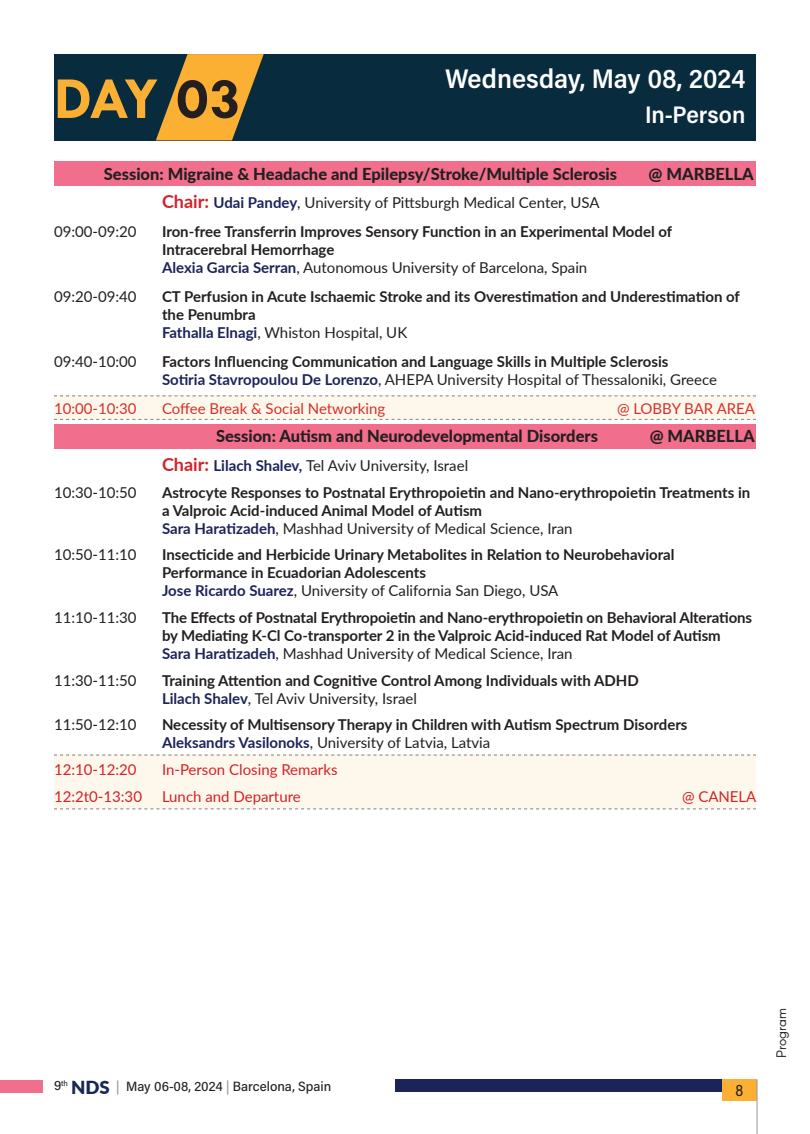
<style>
.page{position:relative;width:810px;height:1134px;background:#fff}
.page>*{position:absolute;margin:0;border:0;box-sizing:border-box;transform-origin:0 0}
.t1{font:700 60px "Tw Cen";color:#fbb033}
.t2{font:600 27px "Acumin Pro Semi Cond";color:#fff}
.t3{font:600 24px "Acumin Pro Semi Cond";color:#fff}
.t4{font:900 18px "Lato";color:#182952}
.t5{font:800 16.5px "Lato";color:#231f20}
.t6{font:500 16.5px "Acumin Pro Semi Cond";color:#231f20;scale:.9 1}
.t7{font:700 15px/18px "Lato";color:#231f20}
.t8{font:15px "Lato";color:#231f20}
.t9{font:15px "Lato";color:#d1232a}
.t10{font:500 13.5px "Acumin Pro Semi Cond";color:#231f20}
.t11{font:13.5px "Arcon";color:#231f20}
.t12{font:500 7.8px "Acumin Pro Semi Cond";color:#231f20}
.s1{color:#231f20}
.s2{font-weight:700;font-size:18px;color:#d1232a}
.s3{font-weight:700;color:#1c2359}
.s4{color:#1c2359}
.s5{font-weight:400}
.s6{color:#939598}
</style>
<div class="page">
<div style="left:0;top:1080px;width:43px;height:12px;background:#f16f8c"></div>
<div style="left:395px;top:1079px;width:330px;height:13px;background:#1c2359"></div>
<div style="left:722px;top:1079px;width:35px;height:22px;background:#fbb033"></div>
<hr style="left:757px;top:1079px;width:1px;height:55px;background:#939598">
<div style="left:54px;top:425px;width:702px;height:24px;background:#f16f8c"></div>
<div style="left:54px;top:755px;width:702px;height:54px;background:#fef7eb"></div>
<svg style="left:54px;top:755px;width:702px;height:1px"></svg>
<svg style="left:54px;top:809px;width:702px;height:1px"></svg>
<div style="left:54px;top:162px;width:702px;height:24px;background:#f16f8c"></div>
<div style="left:54px;top:54px;width:702px;height:86px;background:#082c3e"></div>
<svg style="left:156px;top:54px;width:108px;height:86px"></svg>
<div style="left:54px;top:396px;width:702px;height:24px;background:#fef7eb"></div>
<svg style="left:54px;top:396px;width:702px;height:1px"></svg>
<svg style="left:54px;top:419px;width:702px;height:1px"></svg>
<p class="t1" style="left:54px;top:63px;width:188px">DAY <span class="s1">03</span></p>
<p class="t2" style="left:445px;top:60px;width:302px">Wednesday, May 08, 2024</p>
<p class="t3" style="left:645px;top:98px;width:102px">In-Person</p>
<p class="t5" style="left:104px;top:161px;width:515px">Session: Migraine &amp; Headache and Epilepsy/Stroke/Multiple Sclerosis</p>
<p class="t5" style="left:649px;top:161px;width:107px">@ MARBELLA</p>
<p class="t8" style="left:162px;top:192px;width:439px"><span class="s2">Chair:</span> <span class="s3">Udai Pandey</span>, University of Pittsburgh Medical Center, USA</p>
<p class="t8" style="left:54px;top:221px;width:84px">09:00-09:20</p>
<p class="t7" style="left:162px;top:222px;width:512px">Iron-free Transferrin Improves Sensory Function in an Experimental Model of<br>Intracerebral Hemorrhage<br><span class="s4">Alexia Garcia Serran</span><span class="s5">, Autonomous University of Barcelona, Spain</span></p>
<p class="t8" style="left:54px;top:286px;width:84px">09:20-09:40</p>
<p class="t7" style="left:162px;top:287px;width:579px">CT Perfusion in Acute Ischaemic Stroke and its Overestimation and Underestimation of the Penumbra<br><span class="s4">Fathalla Elnagi</span><span class="s5">, Whiston Hospital, UK</span></p>
<p class="t8" style="left:54px;top:351px;width:84px">09:40-10:00</p>
<p class="t7" style="left:162px;top:352px;width:557px">Factors Influencing Communication and Language Skills in Multiple Sclerosis<br><span class="s4">Sotiria Stavropoulou De Lorenzo</span><span class="s5">, AHEPA University Hospital of Thessaloniki, Greece</span></p>
<p class="t9" style="left:54px;top:397px;width:84px">10:00-10:30</p>
<p class="t9" style="left:162px;top:397px;width:225px">Coffee Break &amp; Social Networking</p>
<p class="t9" style="left:617px;top:397px;width:140px">@ LOBBY BAR AREA</p>
<p class="t5" style="left:216px;top:424px;width:384px">Session: Autism and Neurodevelopmental Disorders</p>
<p class="t5" style="left:650px;top:424px;width:107px">@ MARBELLA</p>
<p class="t8" style="left:162px;top:455px;width:308px"><span class="s2">Chair:</span> <span class="s3">Lilach Shalev,</span> Tel Aviv University, Israel</p>
<p class="t8" style="left:54px;top:482px;width:84px">10:30-10:50</p>
<p class="t7" style="left:162px;top:483px;width:590px">Astrocyte Responses to Postnatal Erythropoietin and Nano-erythropoietin Treatments in a Valproic Acid-induced Animal Model of Autism<br><span class="s4">Sara Haratizadeh</span><span class="s5">, Mashhad University of Medical Science, Iran</span></p>
<p class="t8" style="left:54px;top:544px;width:84px">10:50-11:10</p>
<p class="t7" style="left:162px;top:545px;width:514px">Insecticide and Herbicide Urinary Metabolites in Relation to Neurobehavioral<br>Performance in Ecuadorian Adolescents<br><span class="s4">Jose Ricardo Suarez</span><span class="s5">, University of California San Diego, USA</span></p>
<p class="t8" style="left:54px;top:607px;width:84px">11:10-11:30</p>
<p class="t7" style="left:162px;top:608px;width:592px">The Effects of Postnatal Erythropoietin and Nano-erythropoietin on Behavioral Alterations by Mediating K-Cl Co-transporter 2 in the Valproic Acid-induced Rat Model of Autism<br><span class="s4">Sara Haratizadeh</span><span class="s5">, Mashhad University of Medical Science, Iran</span></p>
<p class="t8" style="left:54px;top:670px;width:84px">11:30-11:50</p>
<p class="t7" style="left:162px;top:671px;width:478px">Training Attention and Cognitive Control Among Individuals with ADHD<br><span class="s4">Lilach Shalev</span><span class="s5">, Tel Aviv University, Israel</span></p>
<p class="t8" style="left:54px;top:714px;width:84px">11:50-12:10</p>
<p class="t7" style="left:162px;top:715px;width:527px">Necessity of Multisensory Therapy in Children with Autism Spectrum Disorders<br><span class="s4">Aleksandrs Vasilonoks</span><span class="s5">, University of Latvia, Latvia</span></p>
<p class="t9" style="left:54px;top:759px;width:84px">12:10-12:20</p>
<p class="t9" style="left:162px;top:759px;width:177px">In-Person Closing Remarks</p>
<p class="t9" style="left:54px;top:785px;width:90px">12:2t0-13:30</p>
<p class="t9" style="left:162px;top:785px;width:140px">Lunch and Departure</p>
<p class="t9" style="left:682px;top:785px;width:76px">@ CANELA</p>
<p class="t12" style="left:61px;top:1078px;width:8px">th</p>
<p class="t10" style="left:116px;top:1077px;width:217px"><span class="s6">|</span> May 06-08, 2024 <span class="s6">|</span> Barcelona, Spain</p>
<p class="t4" style="left:54px;top:1074px;width:57px"><sup>9</sup> NDS</p>
<p class="t6" style="left:736px;top:1079px;width:10px">8</p>
<p class="t11" style="left:773px;top:1058px;width:52px;rotate:-90deg">Program</p>
</div>
